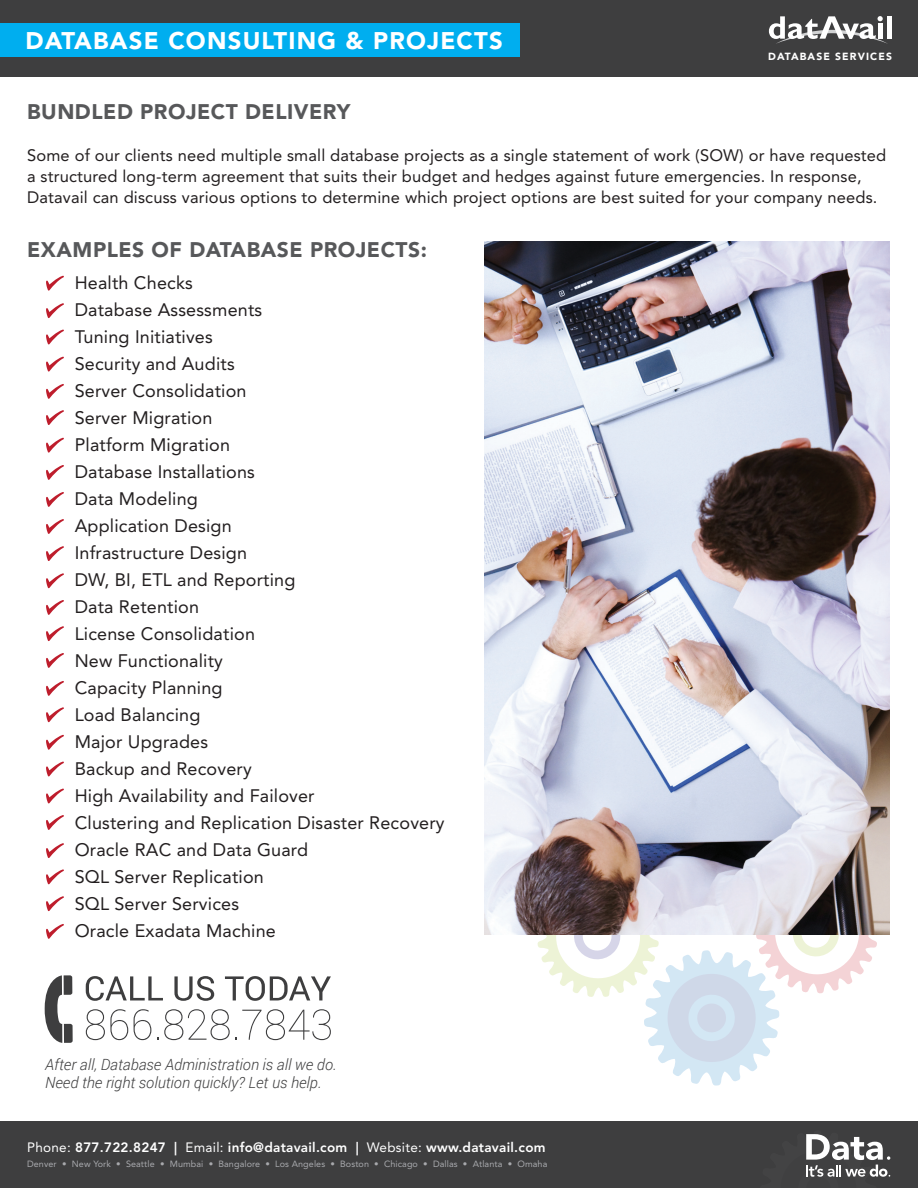
<style>
.page{position:relative;width:918px;height:1188px;background:#fff}
.page>*{position:absolute;margin:0;border:0;box-sizing:border-box;transform-origin:0 0}
.t1{font:900 24px "Avenir LT Std";letter-spacing:.05em;color:#fff}
.t2{font:900 21px "Avenir LT Std";letter-spacing:.025em;color:#57585a}
.t3{font:18px/27px "Avenir LT Std";letter-spacing:.01em;color:#231f20}
.t4{font:16.5px/21px "Avenir LT Std";letter-spacing:.01em;color:#231f20}
.t5{font:italic 300 15.45px/18.5px "Roboto";color:#3e3e3f}
.t6{font:800 13.5px "Avenir LT Std";letter-spacing:.02em;color:#fff}
.t7{font:900 10.35px "Avenir LT Std";letter-spacing:.11em;color:#fff}
.t8{font:9px "Avenir LT Std";letter-spacing:.01em;color:#a8a9ad}
.s1{font-weight:400}
</style>
<div class="page">
<svg style="left:537px;top:935px;width:340px;height:151px"></svg>
<div style="left:0;top:1121px;width:918px;height:67px;background:#3e3e3f"></div>
<div style="left:0;top:0;width:918px;height:76px;background:#3e3e3f"></div>
<div style="left:0;top:23px;width:519px;height:34px;background:#00aeef"></div>
<img style="left:485px;top:241px;width:405px;height:694px">
<svg style="left:86px;top:976px;width:77px;height:25px"></svg>
<svg style="left:174px;top:976px;width:40px;height:25px"></svg>
<svg style="left:225px;top:976px;width:106px;height:25px"></svg>
<svg style="left:44px;top:975px;width:29px;height:68px"></svg>
<svg style="left:86px;top:1009px;width:42px;height:31px"></svg>
<svg style="left:134px;top:1009px;width:17px;height:31px"></svg>
<svg style="left:157px;top:1009px;width:174px;height:31px"></svg>
<svg style="left:769px;top:16px;width:119px;height:28px"></svg>
<div style="left:878px;top:24px;width:5px;height:15px;background:#fff"></div>
<hr style="left:887px;top:16px;width:4px;height:23px;background:#fff">
<svg style="left:806px;top:1134px;width:84px;height:43px"></svg>
<svg style="left:46px;top:276px;width:18px;height:15px"></svg>
<svg style="left:46px;top:303px;width:18px;height:15px"></svg>
<svg style="left:46px;top:330px;width:18px;height:14px"></svg>
<svg style="left:46px;top:357px;width:18px;height:15px"></svg>
<svg style="left:46px;top:384px;width:18px;height:15px"></svg>
<svg style="left:46px;top:410px;width:18px;height:15px"></svg>
<svg style="left:46px;top:438px;width:18px;height:15px"></svg>
<svg style="left:46px;top:465px;width:18px;height:15px"></svg>
<svg style="left:46px;top:492px;width:18px;height:15px"></svg>
<svg style="left:46px;top:519px;width:18px;height:15px"></svg>
<svg style="left:46px;top:546px;width:18px;height:15px"></svg>
<svg style="left:46px;top:573px;width:18px;height:15px"></svg>
<svg style="left:46px;top:600px;width:18px;height:15px"></svg>
<svg style="left:46px;top:626px;width:18px;height:15px"></svg>
<svg style="left:46px;top:653px;width:18px;height:15px"></svg>
<svg style="left:46px;top:681px;width:18px;height:15px"></svg>
<svg style="left:46px;top:707px;width:18px;height:15px"></svg>
<svg style="left:46px;top:735px;width:18px;height:15px"></svg>
<svg style="left:46px;top:762px;width:18px;height:14px"></svg>
<svg style="left:46px;top:789px;width:18px;height:14px"></svg>
<svg style="left:46px;top:815px;width:18px;height:15px"></svg>
<svg style="left:46px;top:843px;width:18px;height:15px"></svg>
<svg style="left:46px;top:869px;width:18px;height:15px"></svg>
<svg style="left:46px;top:896px;width:18px;height:15px"></svg>
<svg style="left:46px;top:924px;width:18px;height:15px"></svg>
<h1 class="t1" style="left:26px;top:26px;width:479px">DATABASE CONSULTING &amp; PROJECTS</h1>
<p class="t2" style="left:27px;top:99px;width:325px">BUNDLED PROJECT DELIVERY</p>
<p class="t7" style="left:768px;top:50px;width:125px">DATABASE SERVICES</p>
<p class="t4" style="left:27px;top:145px;width:861px">Some of our clients need multiple small database projects as a single statement of work (SOW) or have requested a structured long-term agreement that suits their budget and hedges against future emergencies. In response,<br>Datavail can discuss various options to determine which project options are best suited for your company needs.</p>
<p class="t2" style="left:27px;top:237px;width:401px">EXAMPLES OF DATABASE PROJECTS:</p>
<p class="t3" style="left:75px;top:270px;width:371px">Health Checks<br>Database Assessments<br>Tuning Initiatives<br>Security and Audits<br>Server Consolidation<br>Server Migration<br>Platform Migration<br>Database Installations<br>Data Modeling<br>Application Design<br>Infrastructure Design<br>DW, BI, ETL and Reporting<br>Data Retention<br>License Consolidation<br>New Functionality<br>Capacity Planning<br>Load Balancing<br>Major Upgrades<br>Backup and Recovery<br>High Availability and Failover<br>Clustering and Replication Disaster Recovery<br>Oracle RAC and Data Guard<br>SQL Server Replication<br>SQL Server Services<br>Oracle Exadata Machine</p>
<p class="t5" style="left:45px;top:1055px;width:293px">After all, Database Administration is all we do.<br>Need the right solution quickly? Let us help.</p>
<p class="t6" style="left:27px;top:1139px;width:520px"><span class="s1">Phone:</span> 877.722.8247 | <span class="s1">Email:</span> info@datavail.com | <span class="s1">Website:</span> www.datavail.com</p>
<p class="t8" style="left:27px;top:1159px;width:522px">Denver • New York • Seattle • Mumbai • Bangalore • Los Angeles • Boston • Chicago • Dallas • Atlanta • Omaha</p>
</div>
